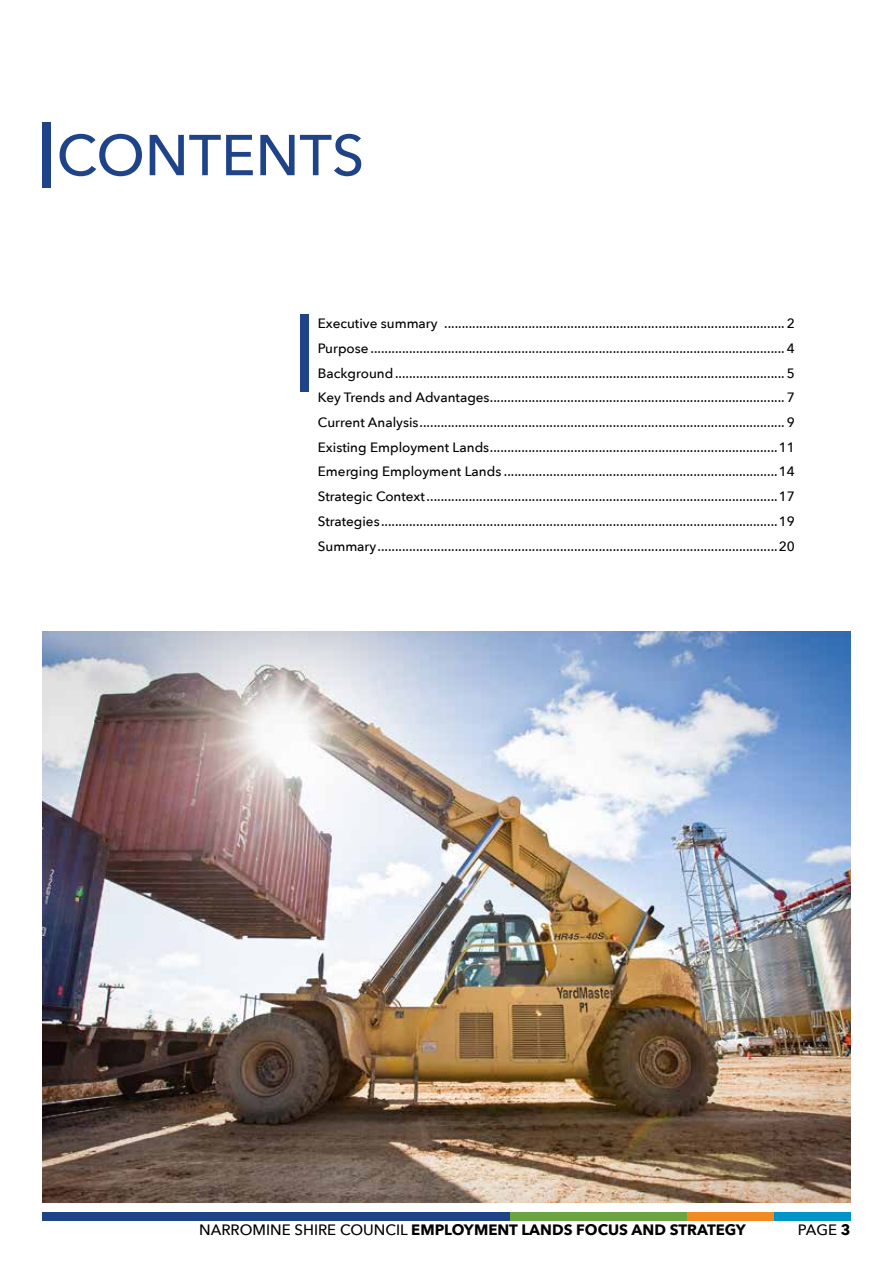
<style>
.page{position:relative;width:893px;height:1263px;background:#fff}
.page>*{position:absolute;margin:0;border:0;box-sizing:border-box;transform-origin:0 0}
.t1{font:500 57px "Avenir Next";color:#1f4388}
.t2{font:700 15px "Avenir Next";color:#000}
.t3{font:500 15px "Avenir Next";color:#000}
.t4{font:500 13.5px/24.8px "Avenir Next";color:#000;text-align:justify}
.s1{font-weight:500}
.s2{font-weight:700}
</style>
<div class="page">
<div style="left:43px;top:1212px;width:467px;height:8px;background:#1f4388"></div>
<div style="left:510px;top:1212px;width:177px;height:8px;background:#6ca442"></div>
<div style="left:687px;top:1212px;width:93px;height:8px;background:#f18b21"></div>
<div style="left:774px;top:1212px;width:76px;height:8px;background:#0094c8"></div>
<div style="left:300px;top:315px;width:8px;height:77px;background:#1f4388"></div>
<div style="left:43px;top:122px;width:8px;height:66px;background:#1f4388"></div>
<img style="left:43px;top:631px;width:807px;height:572px">
<h1 class="t1" style="left:57px;top:121px;width:309px">CONTENTS</h1>
<p class="t4" style="left:318px;top:311px;width:478px">Executive summary ................................................................................................. 2<br>Purpose ...................................................................................................................... 4<br>Background............................................................................................................... 5<br>Key Trends and Advantages.................................................................................... 7<br>Current Analysis........................................................................................................ 9<br>Existing Employment Lands..................................................................................11<br>Emerging Employment Lands ..............................................................................14<br>Strategic Context....................................................................................................17<br>Strategies.................................................................................................................19<br>Summary..................................................................................................................20</p>
<p class="t2" style="left:199px;top:1221px;width:548px"><span class="s1">NARROMINE SHIRE COUNCIL</span> EMPLOYMENT LANDS FOCUS AND STRATEGY</p>
<p class="t3" style="left:798px;top:1221px;width:54px">PAGE <span class="s2">3</span></p>
</div>
